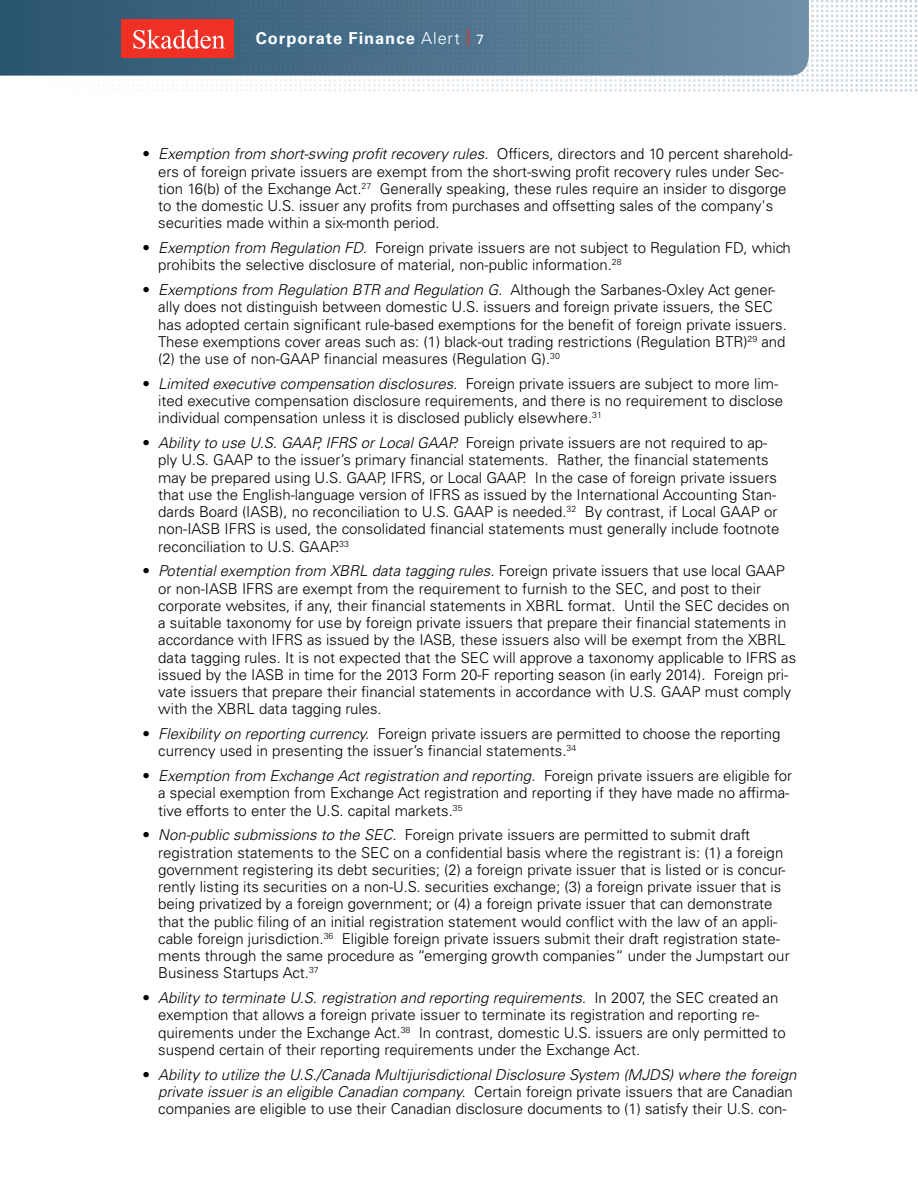
<style>
.page{position:relative;width:918px;height:1188px;background:#fff}
.page>*{position:absolute;margin:0;border:0;box-sizing:border-box;transform-origin:0 0}
.t1{font:700 16.5px "Univers LT Std";letter-spacing:.055em;color:#fff}
.t2{font:300 15px/17.2px "Univers LT Std";color:#000}
.t3{font:italic 300 15px/17.2px "Univers LT Std";color:#000}
.s1{font-weight:300}
.s2{font-weight:400;color:#ee3124}
.s3{font-weight:400;font-size:13.5px}
.s4{font-style:italic}
.s5{font-style:normal}
</style>
<div class="page">
<img style="left:0;top:0;width:917px;height:92px">
<div style="left:250px;top:24px;width:241px;height:31px;background:#466e8a"></div>
<div style="left:122px;top:20px;width:112px;height:38px;background:#ee3124"></div>
<svg style="left:133px;top:29px;width:92px;height:20px"></svg>
<p class="t1" style="left:256px;top:28px;width:230px">Corporate Finance <span class="s1">Alert</span> <span class="s2">|</span> <span class="s3">7</span></p>
<p class="t2" style="left:158px;top:145px;width:636px;text-indent:-16px">• <span class="s4">Exemption from short-swing profit recovery rules.</span> Officers, directors and 10 percent sharehold&shy;ers of foreign private issuers are exempt from the short-swing profit recovery rules under Sec&shy;tion 16(b) of the Exchange Act.<sup>27</sup> Generally speaking, these rules require an insider to disgorge to the domestic U.S. issuer any profits from purchases and offsetting sales of the company's securities made within a six-month period.</p>
<p class="t2" style="left:158px;top:239px;width:634px;text-indent:-16px">• <span class="s4">Exemption from Regulation FD.</span> Foreign private issuers are not subject to Regulation FD, which prohibits the selective disclosure of material, non-public information.<sup>28</sup></p>
<p class="t2" style="left:158px;top:281px;width:630px;text-indent:-16px">• <span class="s4">Exemptions from Regulation BTR and Regulation G.</span> Although the Sarbanes-Oxley Act gener&shy;ally does not distinguish between domestic U.S. issuers and foreign private issuers, the SEC has adopted certain significant rule-based exemptions for the benefit of foreign private issuers.<br>These exemptions cover areas such as: (1) black-out trading restrictions (Regulation BTR)<sup>29</sup> and (2) the use of non-GAAP financial measures (Regulation G).<sup>30</sup></p>
<p class="t2" style="left:158px;top:375px;width:627px;text-indent:-16px">• <span class="s4">Limited executive compensation disclosures.</span> Foreign private issuers are subject to more lim&shy;ited executive compensation disclosure requirements, and there is no requirement to disclose individual compensation unless it is disclosed publicly elsewhere.<sup>31</sup></p>
<p class="t2" style="left:158px;top:434px;width:623px;text-indent:-16px">• <span class="s4">Ability to use U.S. GAAP, IFRS or Local GAAP.</span> Foreign private issuers are not required to ap&shy;ply U.S. GAAP to the issuer’s primary financial statements. Rather, the financial statements may be prepared using U.S. GAAP, IFRS, or Local GAAP. In the case of foreign private issuers that use the English-language version of IFRS as issued by the International Accounting Stan&shy;dards Board (IASB), no reconciliation to U.S. GAAP is needed.<sup>32</sup> By contrast, if Local GAAP or non-IASB IFRS is used, the consolidated financial statements must generally include footnote reconciliation to U.S. GAAP.<sup>33</sup></p>
<p class="t2" style="left:158px;top:562px;width:640px;text-indent:-16px">• <span class="s4">Potential exemption from XBRL data tagging rules.</span> Foreign private issuers that use local GAAP or non-IASB IFRS are exempt from the requirement to furnish to the SEC, and post to their corporate websites, if any, their financial statements in XBRL format. Until the SEC decides on a suitable taxonomy for use by foreign private issuers that prepare their financial statements in accordance with IFRS as issued by the IASB, these issuers also will be exempt from the XBRL data tagging rules. It is not expected that the SEC will approve a taxonomy applicable to IFRS as issued by the IASB in time for the 2013 Form 20-F reporting season (in early 2014). Foreign pri&shy;vate issuers that prepare their financial statements in accordance with U.S. GAAP must comply with the XBRL data tagging rules.</p>
<p class="t2" style="left:158px;top:725px;width:624px;text-indent:-16px">• <span class="s4">Flexibility on reporting currency.</span> Foreign private issuers are permitted to choose the reporting currency used in presenting the issuer’s financial statements.<sup>34</sup></p>
<p class="t2" style="left:158px;top:767px;width:635px;text-indent:-16px">• <span class="s4">Exemption from Exchange Act registration and reporting.</span> Foreign private issuers are eligible for a special exemption from Exchange Act registration and reporting if they have made no affirma&shy;tive efforts to enter the U.S. capital markets.<sup>35</sup></p>
<p class="t2" style="left:158px;top:826px;width:633px;text-indent:-16px">• <span class="s4">Non-public submissions to the SEC.</span> Foreign private issuers are permitted to submit draft registration statements to the SEC on a confidential basis where the registrant is: (1) a foreign government registering its debt securities; (2) a foreign private issuer that is listed or is concur&shy;rently listing its securities on a non-U.S. securities exchange; (3) a foreign private issuer that is being privatized by a foreign government; or (4) a foreign private issuer that can demonstrate that the public filing of an initial registration statement would conflict with the law of an appli&shy;cable foreign jurisdiction.<sup>36</sup> Eligible foreign private issuers submit their draft registration state&shy;ments through the same procedure as “emerging growth companies“ under the Jumpstart our Business Startups Act.<sup>37</sup></p>
<p class="t2" style="left:158px;top:989px;width:629px;text-indent:-16px">• <span class="s4">Ability to terminate U.S. registration and reporting requirements.</span> In 2007, the SEC created an exemption that allows a foreign private issuer to terminate its registration and reporting re&shy;quirements under the Exchange Act.<sup>38</sup> In contrast, domestic U.S. issuers are only permitted to suspend certain of their reporting requirements under the Exchange Act.</p>
<p class="t3" style="left:158px;top:1066px;width:640px;text-indent:-16px"><span class="s5">•</span> Ability to utilize the U.S./Canada Multijurisdictional Disclosure System (MJDS) where the foreign private issuer is an eligible Canadian company. <span class="s5">Certain foreign private issuers that are Canadian companies are eligible to use their Canadian disclosure documents to (1) satisfy their U.S. con-</span></p>
</div>
